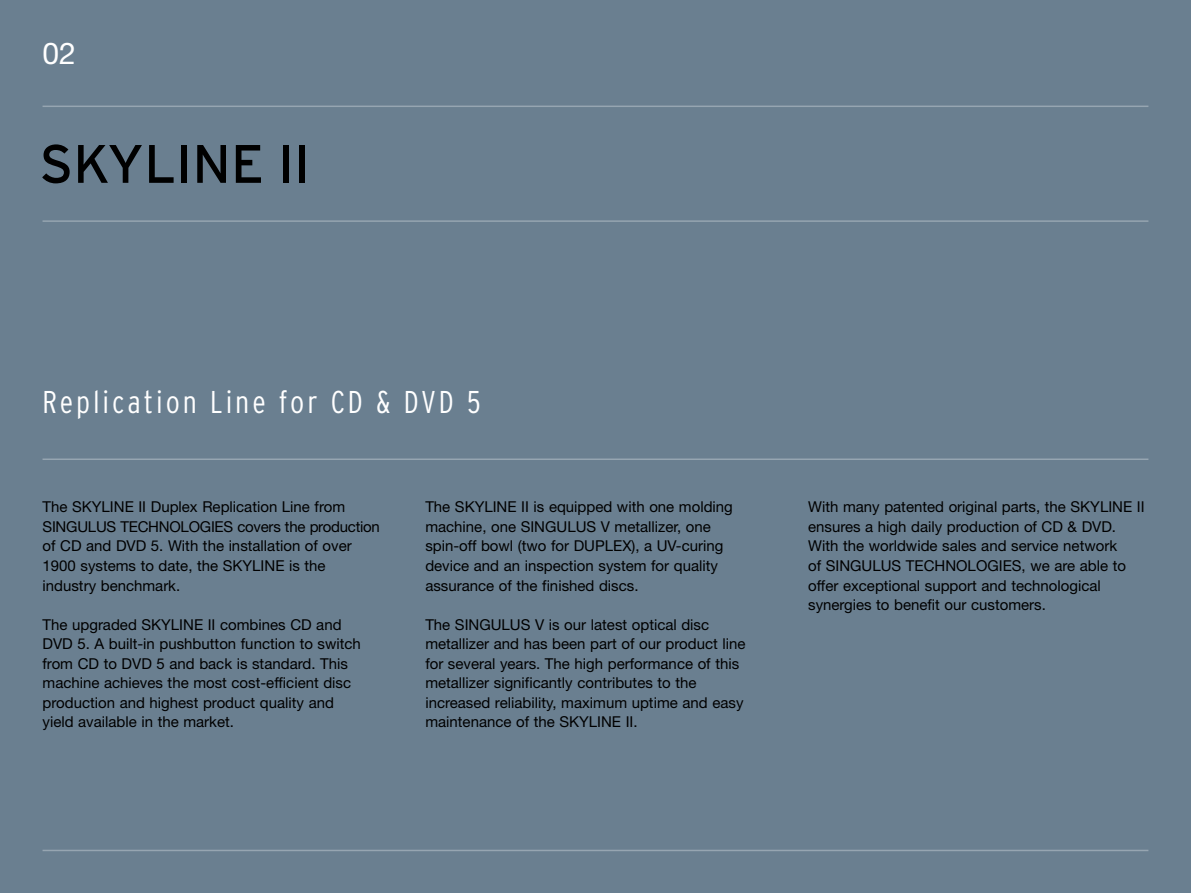
<style>
.page{position:relative;width:1191px;height:893px;background:#6a7f90}
.page>*{position:absolute;margin:0;border:0;box-sizing:border-box;transform-origin:0 0}
.t1{font:54px "Interstate";color:#000}
.t2{font:300 condensed 31.5px "Interstate";letter-spacing:.095em;color:#fff}
.t3{font:30px "Helvetica Neue LT";color:#fff}
.t4{font:15px/19.5px "Helvetica Neue LT";color:#000}
</style>
<div class="page">
<hr style="left:43px;top:220px;width:1105px;height:2px;background:#96a5b1">
<hr style="left:43px;top:458px;width:1105px;height:2px;background:#96a5b1">
<hr style="left:43px;top:106px;width:1105px;height:1px;background:#96a5b1">
<hr style="left:43px;top:850px;width:1105px;height:1px;background:#96a5b1">
<h3 class="t3" style="left:43px;top:43px;width:35px">02</h3>
<h1 class="t1" style="left:39px;top:133px;width:272px">SKYLINE II</h1>
<h2 class="t2" style="left:43px;top:384px;width:440px">Replication Line for CD &amp; DVD 5</h2>
<p class="t4" style="left:43px;top:499px;width:339px">The SKYLINE II Duplex Replication Line from SINGULUS TECHNOLOGIES covers the production of CD and DVD 5. With the installation of over 1900 systems to date, the SKYLINE is the industry benchmark.</p>
<p class="t4" style="left:43px;top:616px;width:320px">The upgraded SKYLINE II combines CD and DVD 5. A built-in pushbutton function to switch from CD to DVD 5 and back is standard. This machine achieves the most cost-efficient disc production and highest product quality and yield available in the market.</p>
<p class="t4" style="left:425px;top:499px;width:309px">The SKYLINE II is equipped with one molding machine, one SINGULUS V metallizer, one spin-off bowl (two for DUPLEX), a UV-curing device and an inspection system for quality assurance of the finished discs.</p>
<p class="t4" style="left:425px;top:616px;width:322px">The SINGULUS V is our latest optical disc metallizer and has been part of our product line for several years. The high performance of this metallizer significantly contributes to the increased reliability, maximum uptime and easy maintenance of the SKYLINE II.</p>
<p class="t4" style="left:808px;top:499px;width:338px">With many patented original parts, the SKYLINE II ensures a high daily production of CD &amp; DVD.<br>With the worldwide sales and service network<br>of SINGULUS TECHNOLOGIES, we are able to offer exceptional support and technological synergies to benefit our customers.</p>
</div>
